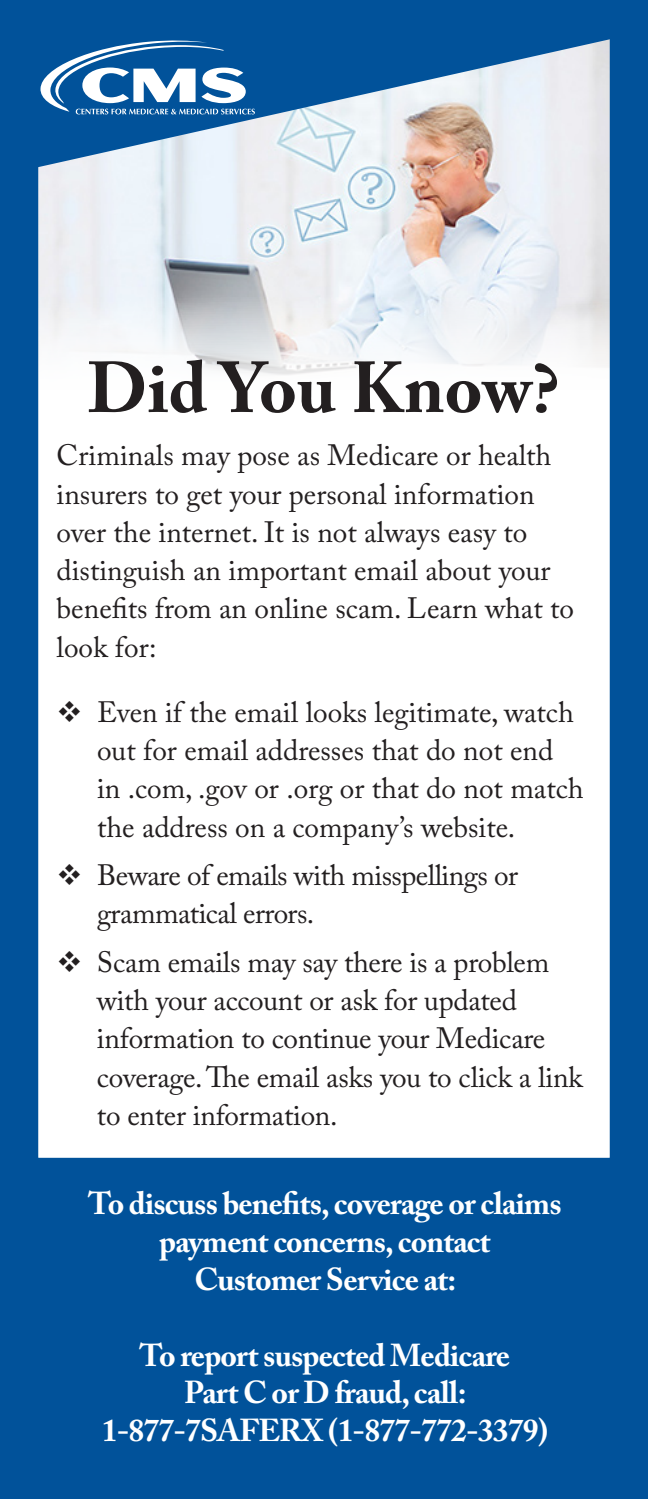
<style>
.page{position:relative;width:648px;height:1499px;background:#fff}
.page>*{position:absolute;margin:0;border:0;box-sizing:border-box;transform-origin:0 0}
.t1{font:700 71.33px "Adobe Caslon Pro";color:#231f20}
.t2{font:700 31.5px/37.8px "Adobe Caslon Pro";letter-spacing:-.025em;color:#fff;text-align:center}
.Bullet{font:29.25px/38.2px "Adobe Caslon Pro";color:#231f20}
.Bullet-2{font:29.25px/38.2px "Adobe Caslon Pro";letter-spacing:-.02em;color:#231f20}
</style>
<div class="page">
<div style="left:0;top:1191px;width:648px;height:307px;background:#01529a"></div>
<img style="left:39px;top:168px;width:570px;height:207px">
<div style="left:0;top:0;width:648px;height:1196px;border:38px solid #01529a"></div>
<svg style="left:35px;top:16px;width:584px;height:152px;background:#769dc0"></svg>
<svg style="left:40px;top:40px;width:215px;height:74px"></svg>
<p class="t1" style="left:87px;top:345px;width:474px">Did You Know?</p>
<p class="Bullet" style="left:57px;top:436px;width:519px">Criminals may pose as Medicare or health insurers to get your personal information over the internet. It is not always easy to distinguish an important email about your benefits from an online scam. Learn what to look for:</p>
<p class="Bullet" style="left:97px;top:692px;width:488px;text-indent:-40px">❖ Even if the email looks legitimate, watch out for email addresses that do not end in .com, .gov or .org or that do not match the address on a company’s website.</p>
<p class="Bullet-2" style="left:97px;top:856px;width:423px;text-indent:-40px">❖ Beware of emails with misspellings or grammatical errors.</p>
<p class="Bullet" style="left:97px;top:942px;width:487px;text-indent:-40px">❖ Scam emails may say there is a problem with your account or ask for updated information to continue your Medicare coverage. The email asks you to click a link to enter information.</p>
<p class="t2" style="left:88px;top:1184px;width:475px">To discuss benefits, coverage or claims payment concerns, contact<br>Customer Service at:</p>
<p class="t2" style="left:140px;top:1335px;width:372px">To report suspected Medicare</p>
<p class="t2" style="left:102px;top:1373px;width:448px">Part C or D fraud, call:<br>1-877-7SAFERX (1-877-772-3379)</p>
</div>
